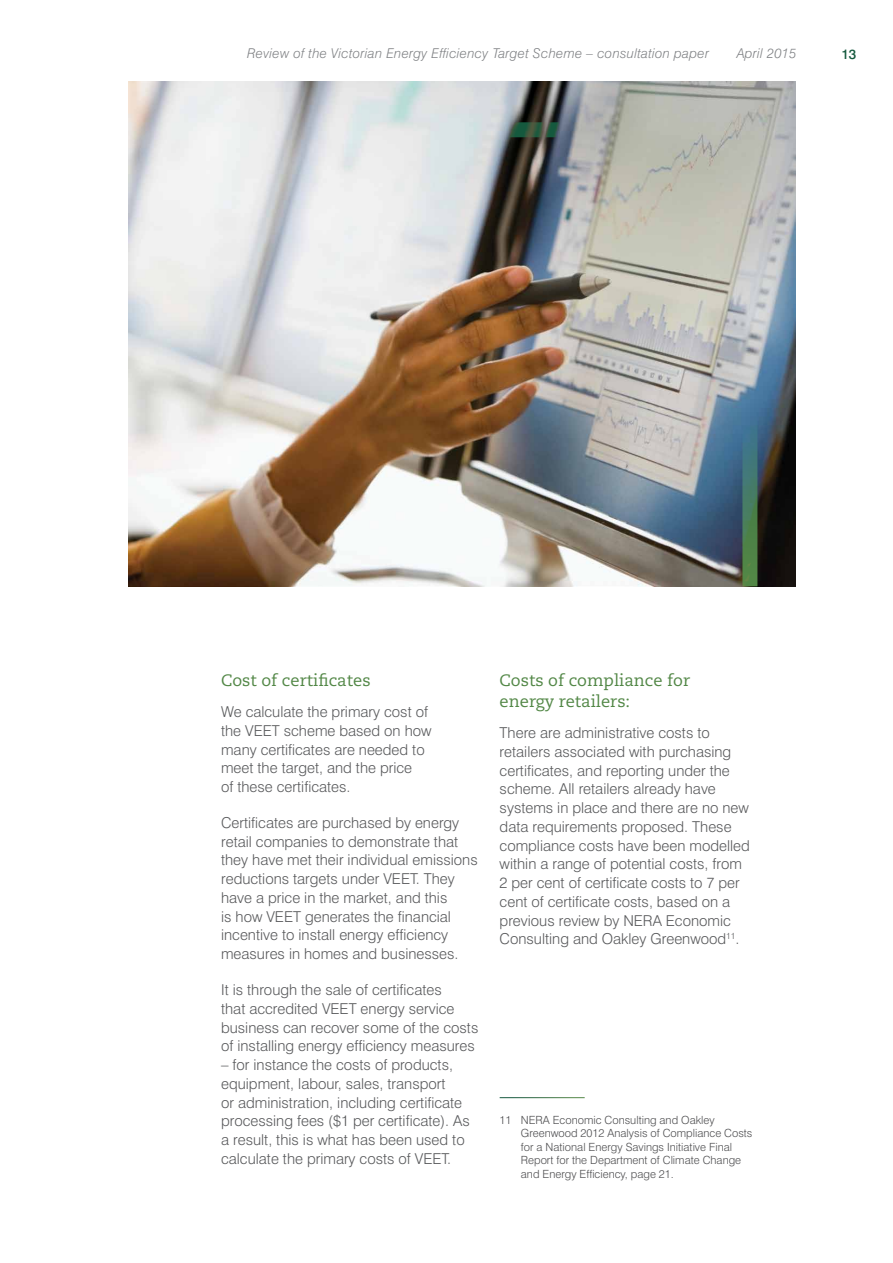
<style>
.page{position:relative;width:893px;height:1263px;background:#fff}
.page>*{position:absolute;margin:0;border:0;box-sizing:border-box;transform-origin:0 0}
.t1{font:16.5px/21px "Caecilia LT Std";color:#528746}
.t2{font:300 15px/18.8px "Swiss 721 BT";color:#58595b}
.t3{font:italic 300 13.5px "Swiss 721 BT";letter-spacing:.02em;color:#808285}
.t4{font:500 13.5px "Swiss 721 BT";color:#15593e}
.t5{font:300 11.25px/13.5px "Swiss 721 BT";color:#4d4d4f}
</style>
<div class="page">
<img style="left:128px;top:81px;width:668px;height:505px">
<img style="left:374px;top:121px;width:385px;height:466px">
<p class="t3" style="left:247px;top:45px;width:463px">Review of the Victorian Energy Efficiency Target Scheme – consultation paper</p>
<p class="t3" style="left:737px;top:45px;width:61px">April 2015</p>
<p class="t4" style="left:841px;top:46px;width:17px">13</p>
<p class="t1" style="left:221px;top:670px;width:151px">Cost of certificates</p>
<p class="t2" style="left:221px;top:702px;width:212px">We calculate the primary cost of the VEET scheme based on how many certificates are needed to meet the target, and the price<br>of these certificates.</p>
<p class="t2" style="left:221px;top:813px;width:258px">Certificates are purchased by energy retail companies to demonstrate that they have met their individual emissions reductions targets under VEET. They have a price in the market, and this<br>is how VEET generates the financial incentive to install energy efficiency measures in homes and businesses.</p>
<p class="t2" style="left:221px;top:980px;width:259px">It is through the sale of certificates<br>that accredited VEET energy service business can recover some of the costs of installing energy efficiency measures</p>
<p class="t2" style="left:221px;top:1055px;width:250px">– for instance the costs of products, equipment, labour, sales, transport<br>or administration, including certificate processing fees ($1 per certificate). As a result, this is what has been used to calculate the primary costs of VEET.</p>
<p class="t1" style="left:500px;top:670px;width:192px">Costs of compliance for energy retailers:</p>
<p class="t2" style="left:500px;top:723px;width:252px">There are administrative costs to retailers associated with purchasing certificates, and reporting under the scheme. All retailers already have systems in place and there are no new data requirements proposed. These compliance costs have been modelled within a range of potential costs, from 2 per cent of certificate costs to 7 per cent of certificate costs, based on a previous review by NERA Economic Consulting and Oakley Greenwood<sup>11</sup>.</p>
<p class="t5" style="left:521px;top:1113px;width:233px;text-indent:-21px">11 NERA Economic Consulting and Oakley Greenwood 2012 Analysis of Compliance Costs for a National Energy Savings Initiative Final Report for the Department of Climate Change and Energy Efficiency, page 21.</p>
</div>
